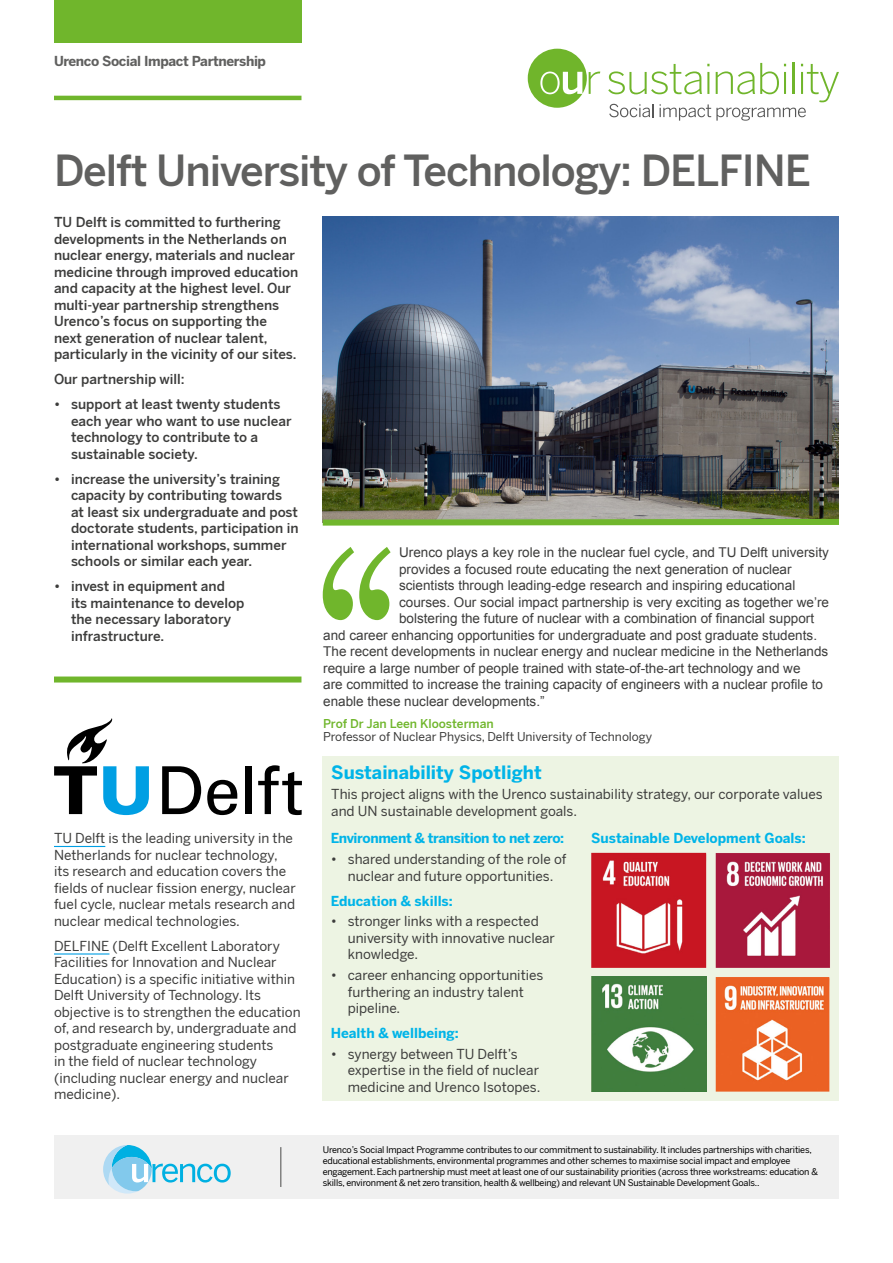
<style>
.page{position:relative;width:893px;height:1263px;background:#fff}
.page>*{position:absolute;margin:0;border:0;box-sizing:border-box;transform-origin:0 0}
.t1{font:500 42px "Benton Sans";letter-spacing:-.025em;color:#60605f}
.t2{font:700 18px "Benton Sans";color:#00b4e8}
.t3{font:13.5px/16.5px "Benton Sans";color:#3c3c3b}
.t4{font:500 13.5px/16.5px "Benton Sans";color:#3c3c3b}
.t5{font:13.5px "Arial";color:#3c3c3b}
.t6{font:700 13.5px "Benton Sans";color:#00b4e8}
.t7{font:700 13.5px "Benton Sans";letter-spacing:-.025em;color:#00b4e8}
.t8{font:700 13.5px "Benton Sans";letter-spacing:-.025em;color:#60605f}
.t9{font:12px "Benton Sans";color:#3c3c3b}
.t10{font:500 12px "Benton Sans";color:#70b62c}
.t11{font:9px/10.8px "Benton Sans";letter-spacing:-.02em;color:#000}
</style>
<div class="page">
<img style="left:323px;top:216px;width:516px;height:300px">
<div style="left:54px;top:1135px;width:785px;height:64px;background:#f0f0f0"></div>
<svg style="left:103px;top:1145px;width:128px;height:48px"></svg>
<hr style="left:281px;top:1147px;width:1px;height:40px;background:#4a4a49">
<div style="left:54px;top:0;width:247px;height:43px;background:#70b62c"></div>
<hr style="left:54px;top:96px;width:247px;height:4px;background:#70b62c">
<div style="left:323px;top:756px;width:516px;height:344px;background:#edf4e3"></div>
<svg style="left:323px;top:547px;width:68px;height:73px"></svg>
<div style="left:54px;top:676px;width:247px;height:6px;background:#70b62c"></div>
<svg style="left:528px;top:49px;width:72px;height:59px"></svg>
<svg style="left:608px;top:63px;width:231px;height:58px"></svg>
<svg style="left:322px;top:516px;width:517px;height:10px"></svg>
<img style="left:591px;top:853px;width:115px;height:115px">
<img style="left:716px;top:853px;width:114px;height:115px">
<img style="left:591px;top:976px;width:116px;height:115px">
<img style="left:716px;top:977px;width:114px;height:114px">
<hr style="left:54px;top:846px;width:51px;height:1px;background:#009ee3">
<hr style="left:54px;top:953px;width:55px;height:1px;background:#009ee3">
<svg style="left:54px;top:718px;width:95px;height:97px"></svg>
<svg style="left:207px;top:780px;width:30px;height:35px"></svg>
<div style="left:245px;top:766px;width:6px;height:48px;background:#000"></div>
<svg style="left:258px;top:765px;width:44px;height:50px"></svg>
<svg style="left:162px;top:766px;width:39px;height:48px"></svg>
<p class="t8" style="left:54px;top:51px;width:214px">Urenco Social Impact Partnership</p>
<h1 class="t1" style="left:54px;top:140px;width:758px">Delft University of Technology: DELFINE</h1>
<p class="t4" style="left:54px;top:213px;width:246px">TU Delft is committed to furthering developments in the Netherlands on nuclear energy, materials and nuclear medicine through improved education and capacity at the highest level. Our multi-year partnership strengthens Urenco’s focus on supporting the next generation of nuclear talent, particularly in the vicinity of our sites.</p>
<p class="t4" style="left:54px;top:370px;width:132px">Our partnership will:</p>
<p class="t4" style="left:71px;top:395px;width:222px;text-indent:-17px">• support at least twenty students each year who want to use nuclear technology to contribute to a sustainable society.</p>
<p class="t4" style="left:71px;top:470px;width:229px;text-indent:-17px">• increase the university’s training capacity by contributing towards<br>at least six undergraduate and post doctorate students, participation in international workshops, summer schools or similar each year.</p>
<p class="t4" style="left:71px;top:577px;width:175px;text-indent:-17px">• invest in equipment and its maintenance to develop the necessary laboratory infrastructure.</p>
<p class="t5" style="left:399px;top:544px;width:431px">Urenco plays a key role in the nuclear fuel cycle, and TU Delft university</p>
<p class="t5" style="left:399px;top:560px;width:394px">provides a focused route educating the next generation of nuclear</p>
<p class="t5" style="left:399px;top:577px;width:398px">scientists through leading-edge research and inspiring educational</p>
<p class="t5" style="left:399px;top:593px;width:431px">courses. Our social impact partnership is very exciting as together we’re</p>
<p class="t5" style="left:399px;top:610px;width:416px">bolstering the future of nuclear with a combination of financial support</p>
<p class="t5" style="left:323px;top:626px;width:495px">and career enhancing opportunities for undergraduate and post graduate students.</p>
<p class="t5" style="left:323px;top:643px;width:506px">The recent developments in nuclear energy and nuclear medicine in the Netherlands</p>
<p class="t5" style="left:323px;top:659px;width:479px">require a large number of people trained with state-of-the-art technology and we</p>
<p class="t5" style="left:323px;top:676px;width:501px">are committed to increase the training capacity of engineers with a nuclear profile to</p>
<p class="t5" style="left:323px;top:692px;width:223px">enable these nuclear developments.”</p>
<p class="t10" style="left:323px;top:715px;width:172px">Prof Dr Jan Leen Kloosterman</p>
<p class="t9" style="left:323px;top:728px;width:331px">Professor of Nuclear Physics, Delft University of Technology</p>
<p class="t3" style="left:54px;top:830px;width:243px">TU Delft is the leading university in the Netherlands for nuclear technology, its research and education covers the fields of nuclear fission energy, nuclear fuel cycle, nuclear metals research and nuclear medical technologies.</p>
<p class="t3" style="left:54px;top:937px;width:248px">DELFINE (Delft Excellent Laboratory Facilities for Innovation and Nuclear Education) is a specific initiative within Delft University of Technology. Its objective is to strengthen the education of, and research by, undergraduate and postgraduate engineering students<br>in the field of nuclear technology (including nuclear energy and nuclear medicine).</p>
<h2 class="t2" style="left:331px;top:759px;width:212px">Sustainability Spotlight</h2>
<p class="t3" style="left:331px;top:785px;width:493px">This project aligns with the Urenco sustainability strategy, our corporate values and UN sustainable development goals.</p>
<p class="t7" style="left:331px;top:829px;width:235px">Environment &amp; transition to net zero:</p>
<p class="t3" style="left:331px;top:850px;width:237px;text-align:center">• shared understanding of the role of nuclear and future opportunities.</p>
<p class="t6" style="left:331px;top:891px;width:124px">Education &amp; skills:</p>
<p class="t3" style="left:348px;top:913px;width:209px;text-indent:-17px">• stronger links with a respected university with innovative nuclear knowledge.</p>
<p class="t3" style="left:348px;top:966px;width:197px;text-indent:-17px">• career enhancing opportunities furthering an industry talent pipeline.</p>
<p class="t6" style="left:331px;top:1023px;width:130px">Health &amp; wellbeing:</p>
<p class="t3" style="left:348px;top:1045px;width:194px;text-indent:-17px">• synergy between TU Delft’s expertise in the field of nuclear medicine and Urenco Isotopes.</p>
<p class="t6" style="left:591px;top:829px;width:216px">Sustainable Development Goals:</p>
<p class="t11" style="left:323px;top:1144px;width:497px">Urenco’s Social Impact Programme contributes to our commitment to sustainability. It includes partnerships with charities, educational establishments, environmental programmes and other schemes to maximise social impact and employee engagement. Each partnership must meet at least one of our sustainability priorities (across three workstreams: education &amp; skills, environment &amp; net zero transition, health &amp; wellbeing) and relevant UN Sustainable Development Goals..</p>
</div>
